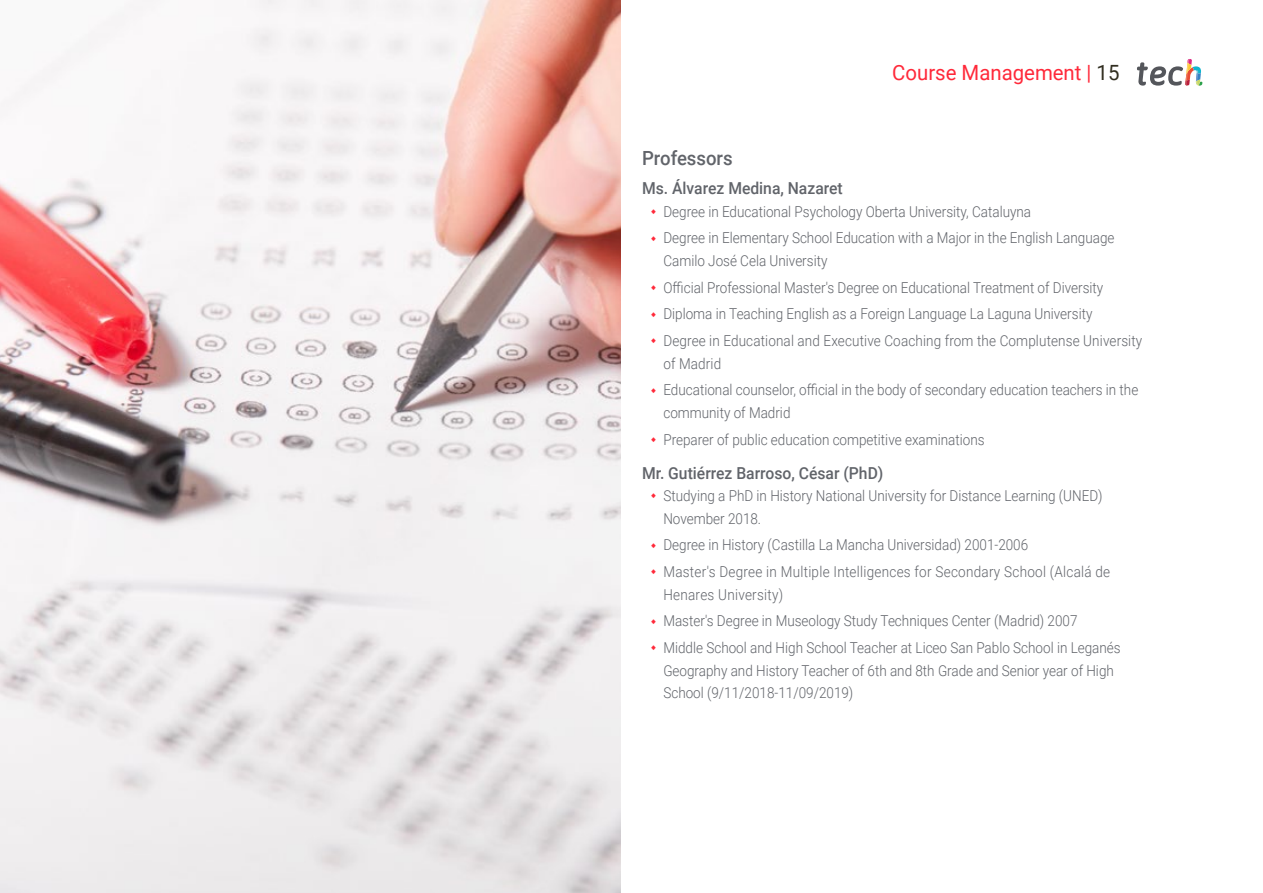
<style>
.page{position:relative;width:1263px;height:893px;background:#fff}
.page>*{position:absolute;margin:0;border:0;box-sizing:border-box;transform-origin:0 0}
.t1{font:21px "Roboto";color:#ff293a}
.t2{font:500 19.5px "Roboto";color:#61646a;scale:.95 1}
.t3{font:500 16.5px "Roboto";color:#61646a;scale:.95 1}
.t4{font:300 15px/26.7px "Roboto";color:#61646a;scale:.9 1}
.t5{font:300 15px/26.7px "Roboto";letter-spacing:.02em;color:#61646a;scale:.9 1}
.s1{color:#312e20}
</style>
<div class="page">
<svg style="left:1137px;top:59px;width:65px;height:27px"></svg>
<img style="left:0;top:0;width:621px;height:893px">
<h1 class="t1" style="left:892px;top:57px;width:229px">Course Management | <span class="s1">15</span></h1>
<h2 class="t2" style="left:642px;top:144px;width:97px">Professors</h2>
<p class="t3" style="left:642px;top:177px;width:213px">Ms. Álvarez Medina, Nazaret</p>
<p class="t4" style="left:663px;top:197px;width:503px">Degree in Educational Psychology Oberta University, Cataluyna<br>Degree in Elementary School Education with a Major in the English Language</p>
<p class="t4" style="left:663px;top:247px;width:534px">Camilo José Cela University<br>Official Professional Master's Degree on Educational Treatment of Diversity Diploma in Teaching English as a Foreign Language La Laguna University<br>Degree in Educational and Executive Coaching from the Complutense University</p>
<p class="t4" style="left:663px;top:349px;width:529px">of Madrid<br>Educational counselor, official in the body of secondary education teachers in the</p>
<p class="t4" style="left:663px;top:399px;width:358px">community of Madrid<br>Preparer of public education competitive examinations</p>
<p class="t3" style="left:642px;top:461px;width:255px">Mr. Gutiérrez Barroso, César (PhD)</p>
<p class="t4" style="left:663px;top:484px;width:490px;line-height:22.5px">Studying a PhD in History National University for Distance Learning (UNED)<br>November 2018.</p>
<p class="t5" style="left:663px;top:531px;width:498px">Degree in History (Castilla La Mancha Universidad) 2001-2006<br>Master's Degree in Multiple Intelligences for Secondary School (Alcalá de</p>
<p class="t4" style="left:663px;top:580px;width:510px">Henares University)<br>Master's Degree in Museology Study Techniques Center (Madrid) 2007<br>Middle School and High School Teacher at Liceo San Pablo School in Leganés</p>
<p class="t4" style="left:663px;top:659px;width:502px;line-height:22.5px">Geography and History Teacher of 6th and 8th Grade and Senior year of High<br>School (9/11/2018-11/09/2019)</p>
</div>
